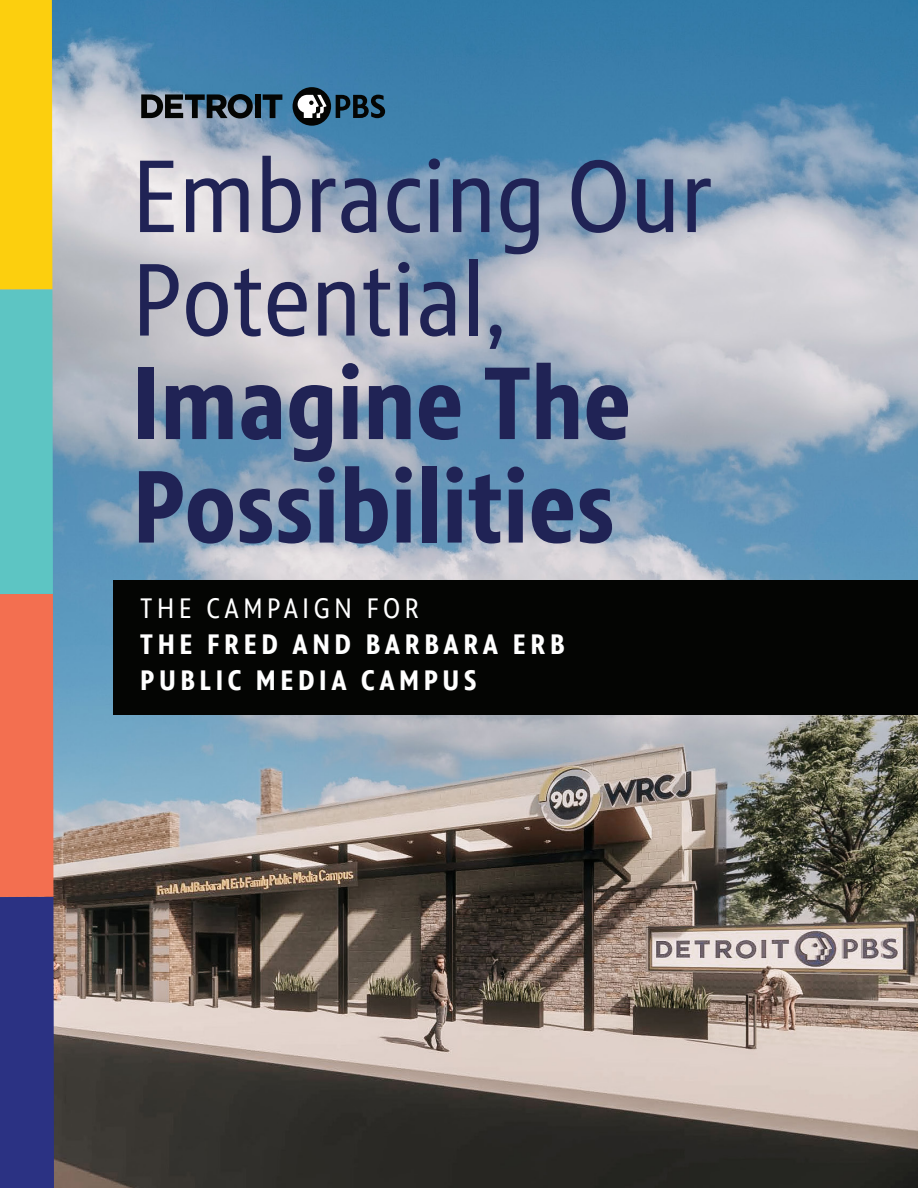
<style>
.page{position:relative;width:918px;height:1188px;background:#fff}
.page>*{position:absolute;margin:0;border:0;box-sizing:border-box;transform-origin:0 0}
.t1{font:700 105px/103.5px "PBS Sans Condensed";color:#202355}
.t2{font:105px/103.5px "PBS Sans Condensed";color:#202355}
.t3{font:700 28.5px "PBS Sans Condensed";letter-spacing:.16em;color:#fff}
.t4{font:28.5px "PBS Sans Condensed";letter-spacing:.16em;color:#fff}
</style>
<div class="page">
<img style="left:54px;top:0;width:864px;height:1188px">
<svg style="left:0;top:0;width:54px;height:1188px;background:#9d8d6b"></svg>
<div style="left:113px;top:580px;width:805px;height:135px;background:#040503"></div>
<svg style="left:141px;top:94px;width:112px;height:25px;background:#434e56"></svg>
<div style="left:255px;top:94px;width:6px;height:24px;background:#040503"></div>
<svg style="left:263px;top:94px;width:19px;height:24px"></svg>
<div style="left:293px;top:87px;width:38px;height:39px;background:#040503;border-radius:50%"></div>
<svg style="left:336px;top:95px;width:49px;height:23px"></svg>
<svg style="left:297px;top:95px;width:30px;height:23px"></svg>
<p class="t2" style="left:133px;top:146px;width:582px">Embracing Our<br>Potential,</p>
<p class="t1" style="left:133px;top:353px;width:500px">Imagine The<br>Possibilities</p>
<p class="t4" style="left:140px;top:593px;width:280px">THE CAMPAIGN FOR</p>
<p class="t3" style="left:140px;top:628px;width:426px">THE FRED AND BARBARA ERB</p>
<p class="t3" style="left:140px;top:664px;width:338px">PUBLIC MEDIA CAMPUS</p>
</div>
